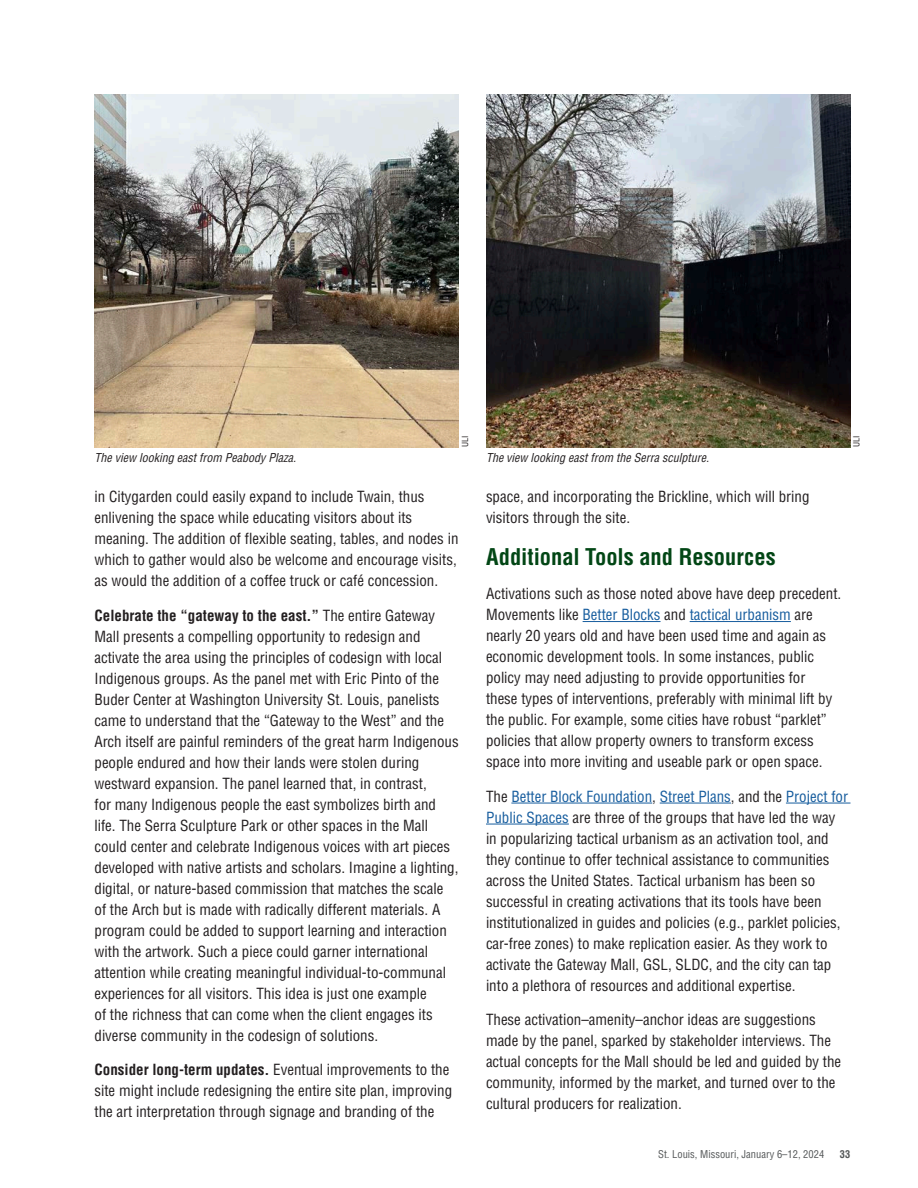
<style>
.page{position:relative;width:918px;height:1188px;background:#fff}
.page>*{position:absolute;margin:0;border:0;box-sizing:border-box;transform-origin:0 0}
.Cashiers_body_text{font:700 condensed 22.5px "Helvetica";color:#024615}
.Cashiers_body_text-2{font:condensed 15px/21px "Helvetica";color:#231f20}
.Cashiers_body_text-3{font:italic condensed 12px "Helvetica LT Std";color:#231f20}
.t1{font:condensed 10.5px "Helvetica";color:#545758}
.t2{font:700 condensed 10.5px "Helvetica";color:#545758}
.Credit{font:condensed 8.25px "Helvetica";color:#231f20}
.s1{font-weight:700}
.s2{color:#175d9e}
</style>
<div class="page">
<hr style="left:583px;top:621px;width:78px;height:1px;background:#175d9e">
<hr style="left:690px;top:621px;width:101px;height:1px;background:#175d9e">
<hr style="left:511px;top:803px;width:141px;height:1px;background:#175d9e">
<hr style="left:660px;top:803px;width:71px;height:1px;background:#175d9e">
<hr style="left:786px;top:803px;width:65px;height:1px;background:#175d9e">
<hr style="left:486px;top:824px;width:83px;height:1px;background:#175d9e">
<img style="left:94px;top:94px;width:365px;height:353px">
<img style="left:486px;top:94px;width:365px;height:353px">
<p class="Credit" style="left:460px;top:447px;width:13px;rotate:-90deg">ULI</p>
<p class="Credit" style="left:851px;top:447px;width:13px;rotate:-90deg">ULI</p>
<p class="Cashiers_body_text-3" style="left:94px;top:450px;width:203px">The view looking east from Peabody Plaza.</p>
<p class="Cashiers_body_text-3" style="left:486px;top:450px;width:225px">The view looking east from the Serra sculpture.</p>
<p class="Cashiers_body_text-2" style="left:94px;top:486px;width:366px">in Citygarden could easily expand to include Twain, thus enlivening the space while educating visitors about its meaning. The addition of flexible seating, tables, and nodes in which to gather would also be welcome and encourage visits, as would the addition of a coffee truck or café concession.</p>
<p class="Cashiers_body_text-2" style="left:94px;top:605px;width:366px"><span class="s1">Celebrate the “gateway to the east.”</span> The entire Gateway Mall presents a compelling opportunity to redesign and activate the area using the principles of codesign with local Indigenous groups. As the panel met with Eric Pinto of the Buder Center at Washington University St. Louis, panelists came to understand that the “Gateway to the West” and the Arch itself are painful reminders of the great harm Indigenous people endured and how their lands were stolen during westward expansion. The panel learned that, in contrast,<br>for many Indigenous people the east symbolizes birth and life. The Serra Sculpture Park or other spaces in the Mall could center and celebrate Indigenous voices with art pieces developed with native artists and scholars. Imagine a lighting, digital, or nature-based commission that matches the scale of the Arch but is made with radically different materials. A program could be added to support learning and interaction with the artwork. Such a piece could garner international attention while creating meaningful individual-to-communal experiences for all visitors. This idea is just one example<br>of the richness that can come when the client engages its diverse community in the codesign of solutions.</p>
<p class="Cashiers_body_text-2" style="left:94px;top:1059px;width:359px"><span class="s1">Consider long-term updates.</span> Eventual improvements to the site might include redesigning the entire site plan, improving the art interpretation through signage and branding of the</p>
<p class="Cashiers_body_text-2" style="left:486px;top:486px;width:325px">space, and incorporating the Brickline, which will bring visitors through the site.</p>
<p class="Cashiers_body_text" style="left:486px;top:542px;width:291px">Additional Tools and Resources</p>
<p class="Cashiers_body_text-2" style="left:486px;top:583px;width:357px">Activations such as those noted above have deep precedent.<br>Movements like <span class="s2">Better Blocks</span> and <span class="s2">tactical urbanism</span> are nearly 20 years old and have been used time and again as economic development tools. In some instances, public policy may need adjusting to provide opportunities for<br>these types of interventions, preferably with minimal lift by the public. For example, some cities have robust “parklet” policies that allow property owners to transform excess space into more inviting and useable park or open space.</p>
<p class="Cashiers_body_text-2" style="left:486px;top:785px;width:364px">The <span class="s2">Better Block Foundation</span>, <span class="s2">Street Plans</span>, and the <span class="s2">Project for Public Spaces</span> are three of the groups that have led the way in popularizing tactical urbanism as an activation tool, and they continue to offer technical assistance to communities across the United States. Tactical urbanism has been so successful in creating activations that its tools have been institutionalized in guides and policies (e.g., parklet policies, car-free zones) to make replication easier. As they work to activate the Gateway Mall, GSL, SLDC, and the city can tap into a plethora of resources and additional expertise.</p>
<p class="Cashiers_body_text-2" style="left:486px;top:1009px;width:357px">These activation–amenity–anchor ideas are suggestions made by the panel, sparked by stakeholder interviews. The actual concepts for the Mall should be led and guided by the community, informed by the market, and turned over to the cultural producers for realization.</p>
<p class="t1" style="left:658px;top:1148px;width:168px">St. Louis, Missouri, January 6–12, 2024</p>
<p class="t2" style="left:840px;top:1148px;width:12px">33</p>
</div>
